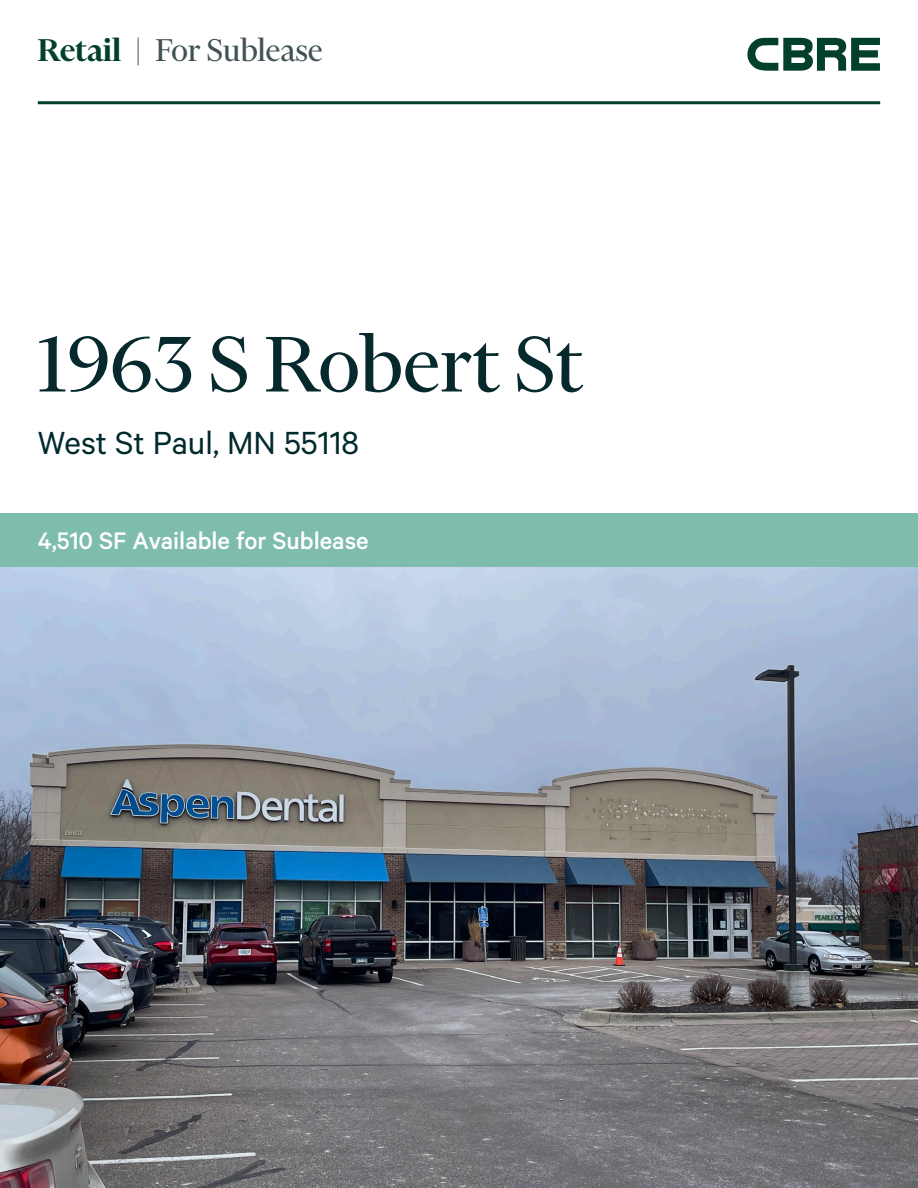
<style>
.page{position:relative;width:918px;height:1188px;background:#fff}
.page>*{position:absolute;margin:0;border:0;box-sizing:border-box;transform-origin:0 0}
.Heading_Large{font:90px "Financier Display";color:#05292c}
.Subheading_Large{font:36px "Calibre";color:#012a2d}
.t1{font:36px "Financier Display";color:#415255}
.t2{font:500 27px "Calibre";color:#fff}
.s1{font-weight:600;color:#023f2c}
</style>
<div class="page">
<img style="left:0;top:567px;width:917px;height:620px">
<svg style="left:747px;top:38px;width:133px;height:33px"></svg>
<hr style="left:38px;top:101px;width:842px;height:3px;background:#023f2c">
<div style="left:0;top:513px;width:918px;height:54px;background:#7ebcad"></div>
<p class="t1" style="left:38px;top:32px;width:286px"><span class="s1">Retail</span> | For Sublease</p>
<p class="Heading_Large" style="left:38px;top:317px;width:546px">1963 S Robert St</p>
<p class="Subheading_Large" style="left:38px;top:422px;width:323px">West St Paul, MN 55118</p>
<p class="t2" style="left:38px;top:525px;width:332px">4,510 SF Available for Sublease</p>
</div>
